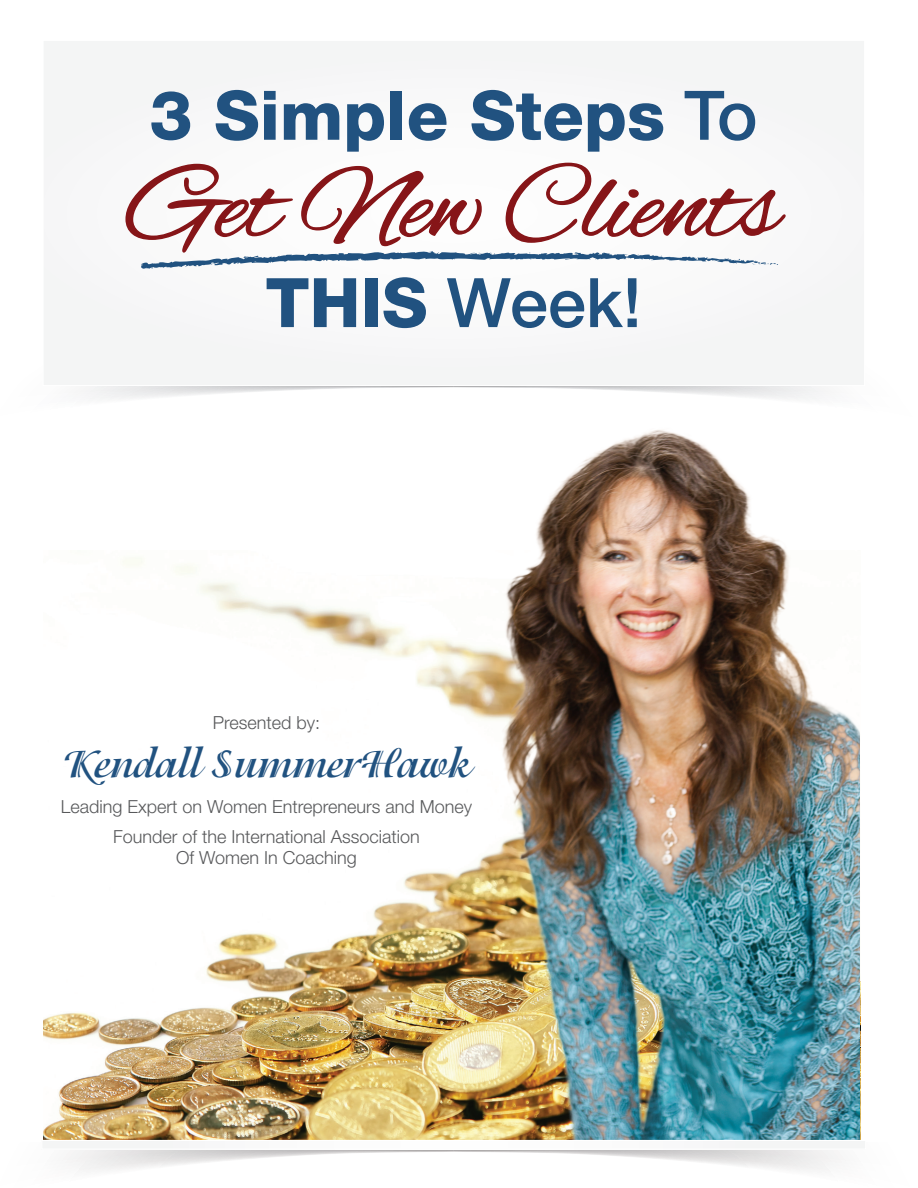
<style>
.page{position:relative;width:918px;height:1188px;background:#fff}
.page>*{position:absolute;margin:0;border:0;box-sizing:border-box;transform-origin:0 0}
.t1{font:109.95px "Alex Brush";color:#861518}
.t2{font:800 68.4px "Helvetica Neue LT Std";color:#215280}
.t3{font:500 68.4px "Helvetica Neue LT Std";color:#215280}
.t4{font:700 42px "Isadora Std";color:#215280}
.t5{font:300 18px/30px "Helvetica Neue LT Std";color:#58595b;text-align:center}
.s1{font-weight:500}
.s2{font-weight:800}
</style>
<div class="page">
<img style="left:43px;top:557px;width:448px;height:583px">
<img style="left:491px;top:437px;width:369px;height:703px">
<svg style="left:67px;top:1150px;width:773px;height:20px"></svg>
<svg style="left:454px;top:386px;width:369px;height:51px"></svg>
<svg style="left:85px;top:386px;width:369px;height:13px"></svg>
<div style="left:43px;top:41px;width:822px;height:344px;background:#f6f6f7"></div>
<svg style="left:125px;top:162px;width:661px;height:107px"></svg>
<div style="left:42px;top:1140px;width:824px;height:9px;background:#f9f9f9"></div>
<h2 class="t2" style="left:149px;top:75px;width:610px">3 Simple Steps <span class="s1">To</span></h2>
<h1 class="t1" style="left:128px;top:144px;width:653px">Get New Clients</h1>
<h2 class="t3" style="left:265px;top:262px;width:378px"><span class="s2">THIS</span> Week!</h2>
<p class="t5" style="left:213px;top:707px;width:109px">Presented by:</p>
<h3 class="t4" style="left:63px;top:740px;width:409px">Kendall SummerHawk</h3>
<p class="t5" style="left:61px;top:791px;width:413px">Leading Expert on Women Entrepreneurs and Money<br>Founder of the International Association</p>
<p class="t5" style="left:176px;top:842px;width:182px">Of Women In Coaching</p>
</div>
